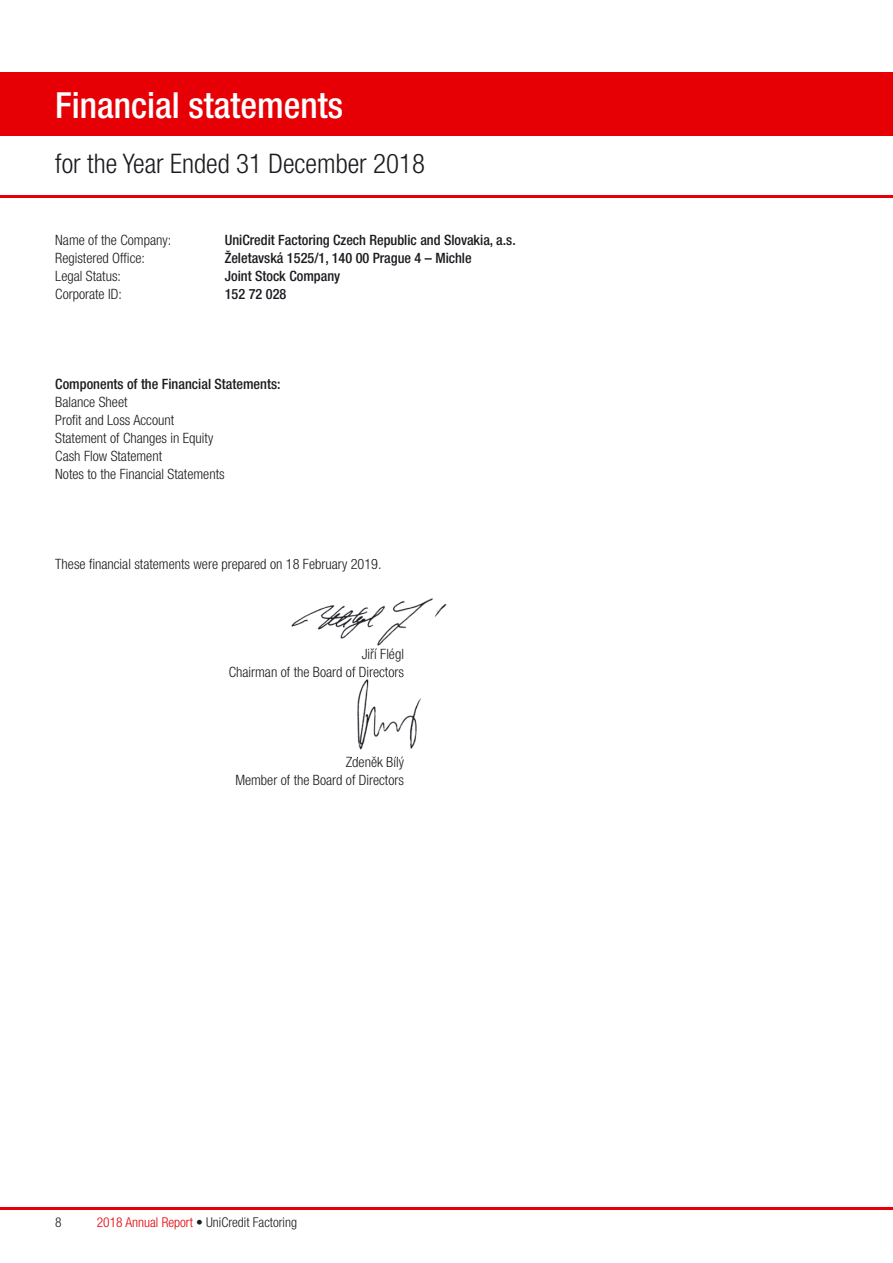
<style>
.page{position:relative;width:893px;height:1263px;background:#fff}
.page>*{position:absolute;margin:0;border:0;box-sizing:border-box;transform-origin:0 0}
.t1{font:500 condensed 36px "Helvetica Neue CE";color:#fff}
.t2{font:300 condensed 27px "Helvetica Neue CE";color:#1b1c20}
.t3{font:300 condensed 14.25px/18px "Helvetica Neue CE";color:#1b1c20;text-align:right}
.t4{font:500 condensed 14.25px "Helvetica Neue CE";color:#1b1c20}
.t5{font:300 condensed 13.5px "Helvetica Neue CE";color:#1b1c20}
.s1{color:#e60005}
</style>
<div class="page">
<div style="left:0;top:72px;width:893px;height:64px;background:#e60005"></div>
<hr style="left:0;top:196px;width:893px;height:2px;background:#e60005">
<hr style="left:0;top:1208px;width:893px;height:2px;background:#e60005">
<img style="left:291px;top:598px;width:156px;height:48px">
<img style="left:353px;top:676px;width:68px;height:74px">
<img style="left:350px;top:676px;width:53px;height:1px">
<img style="left:350px;top:756px;width:53px;height:2px">
<h1 class="t1" style="left:55px;top:92px;width:289px">Financial statements</h1>
<h2 class="t2" style="left:55px;top:154px;width:371px">for the Year Ended 31 December 2018</h2>
<p class="t3" style="left:55px;top:232px;width:117px">Name of the Company:</p>
<p class="t4" style="left:225px;top:235px;width:292px">UniCredit Factoring Czech Republic and Slovakia, a.s.</p>
<p class="t3" style="left:55px;top:250px;width:91px">Registered Office:</p>
<p class="t4" style="left:225px;top:253px;width:248px">Želetavská 1525/1, 140 00 Prague 4 – Michle</p>
<p class="t3" style="left:55px;top:268px;width:67px">Legal Status:</p>
<p class="t4" style="left:225px;top:271px;width:117px">Joint Stock Company</p>
<p class="t3" style="left:55px;top:286px;width:68px">Corporate ID:</p>
<p class="t4" style="left:225px;top:289px;width:63px">152 72 028</p>
<p class="t4" style="left:55px;top:379px;width:227px">Components of the Financial Statements:</p>
<p class="t3" style="left:55px;top:394px;width:171px;text-align:left">Balance Sheet<br>Profit and Loss Account<br>Statement of Changes in Equity<br>Cash Flow Statement<br>Notes to the Financial Statements</p>
<p class="t3" style="left:55px;top:556px;width:328px">These financial statements were prepared on 18 February 2019.</p>
<p class="t3" style="left:229px;top:646px;width:177px">Jiří Flégl<br>Chairman of the Board of Directors</p>
<p class="t3" style="left:235px;top:754px;width:170px">Zdeněk Bílý<br>Member of the Board of Directors</p>
<p class="t5" style="left:55px;top:1217px;width:8px">8</p>
<p class="t5" style="left:97px;top:1217px;width:202px"><span class="s1">2018 Annual Report</span> • UniCredit Factoring</p>
</div>
